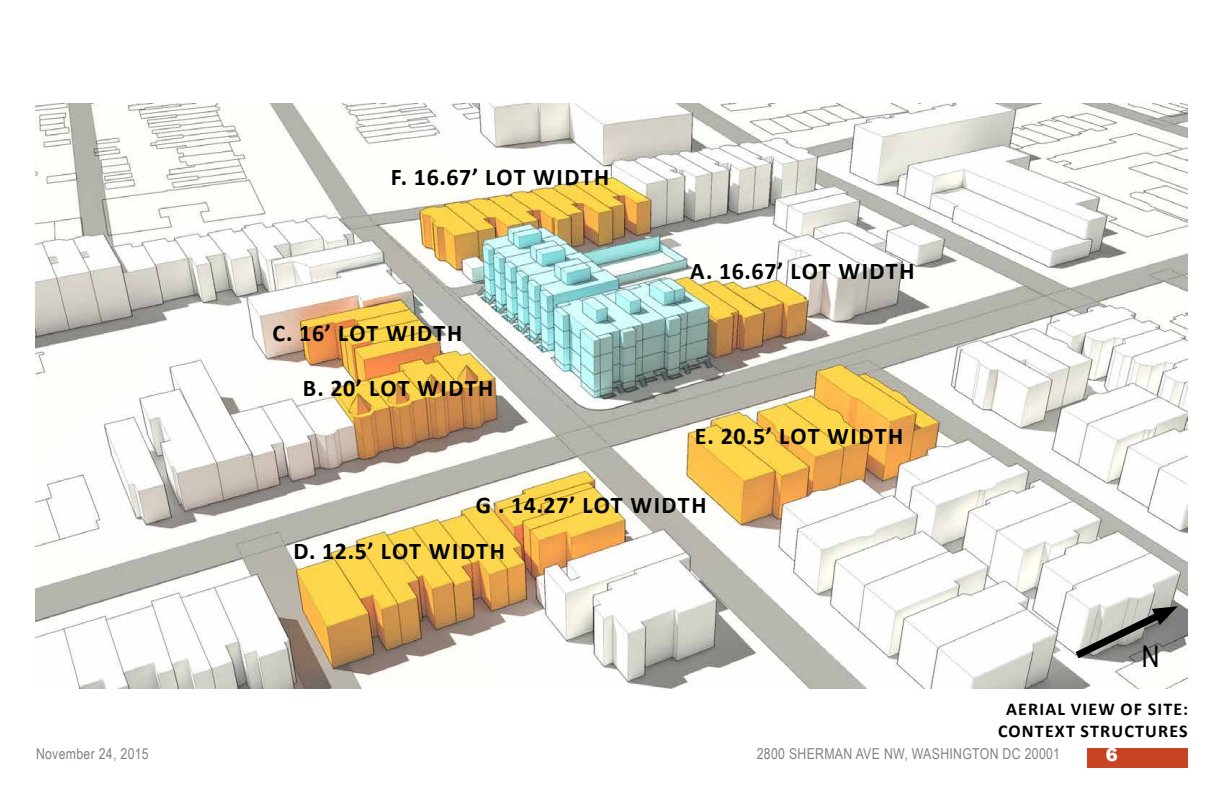
<style>
.page{position:relative;width:1224px;height:792px;background:#fff}
.page>*{position:absolute;margin:0;border:0;box-sizing:border-box;transform-origin:0 0}
.t1{font:30px "Arial Narrow";color:#000}
.t2{font:700 24px "Calibri";letter-spacing:.05em;color:#000}
.t3{font:700 24px "Calibri";letter-spacing:.05em;color:#000101}
.t4{font:700 18px/22px "Calibri";letter-spacing:.065em;color:#000;text-align:center}
.t5{font:900 18px "Arial";color:#fff}
.t6{font:15px "Arial Narrow";letter-spacing:.02em;color:#808285}
</style>
<div class="page">
<div style="left:1087px;top:748px;width:101px;height:20px;background:#c74321"></div>
<img style="left:35px;top:103px;width:1153px;height:586px">
<svg style="left:1068px;top:603px;width:110px;height:62px"></svg>
<p class="t3" style="left:391px;top:162px;width:220px">F. 16.67’ LOT WIDTH</p>
<p class="t2" style="left:272px;top:317px;width:191px">C. 16’ LOT WIDTH</p>
<p class="t2" style="left:303px;top:373px;width:192px">B. 20’ LOT WIDTH</p>
<p class="t3" style="left:690px;top:255px;width:226px">A. 16.67’ LOT WIDTH</p>
<p class="t2" style="left:695px;top:421px;width:210px">E. 20.5’ LOT WIDTH</p>
<p class="t2" style="left:476px;top:490px;width:232px">G . 14.27’ LOT WIDTH</p>
<p class="t2" style="left:294px;top:536px;width:213px">D. 12.5’ LOT WIDTH</p>
<p class="t1" style="left:1142px;top:634px;width:19px">N</p>
<p class="t4" style="left:998px;top:698px;width:191px">AERIAL VIEW OF SITE:<br>CONTEXT STRUCTURES</p>
<p class="t6" style="left:36px;top:743px;width:114px">November 24, 2015</p>
<p class="t6" style="left:757px;top:743px;width:305px">2800 SHERMAN AVE NW, WASHINGTON DC 20001</p>
<p class="t5" style="left:1106px;top:742px;width:14px">6</p>
</div>
